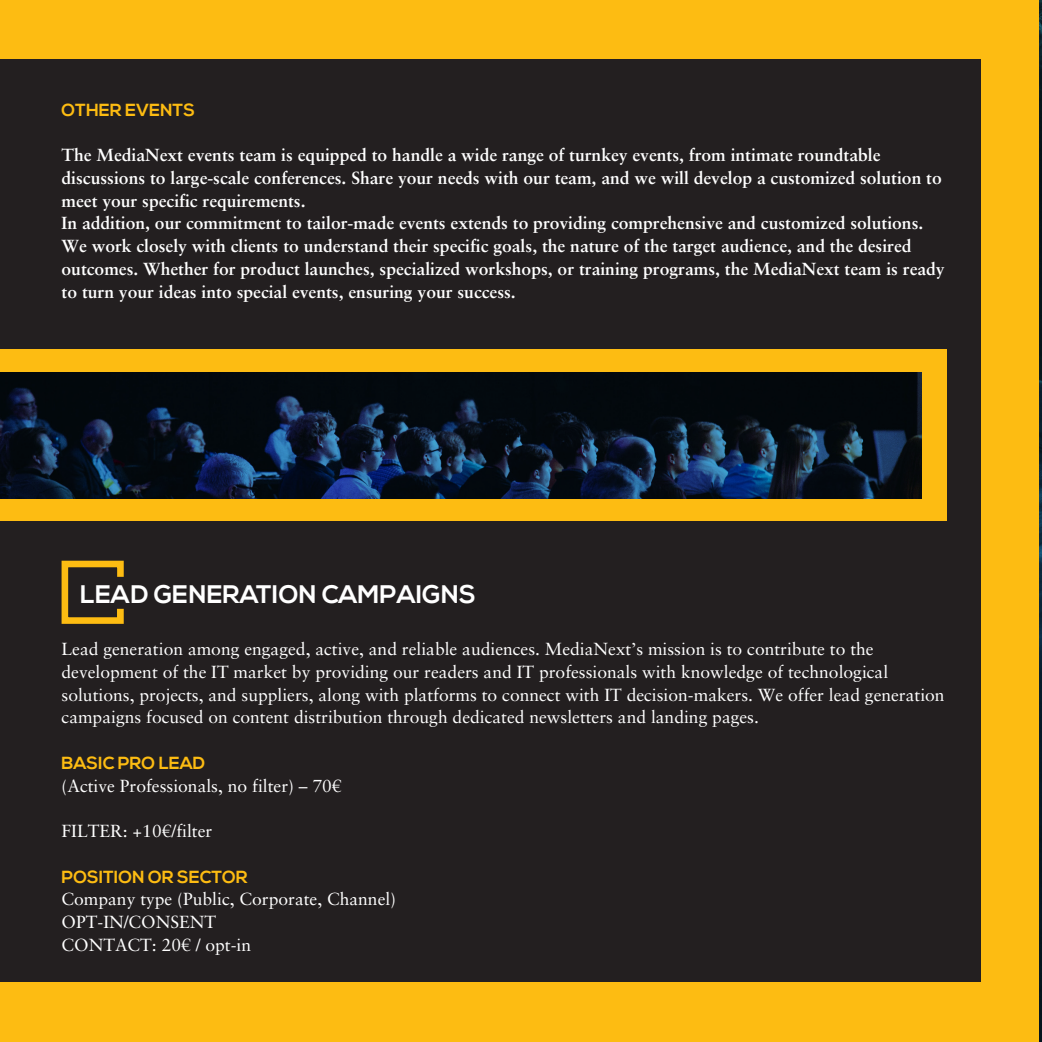
<style>
.page{position:relative;width:1042px;height:1042px;background:#fdbc12}
.page>*{position:absolute;margin:0;border:0;box-sizing:border-box;transform-origin:0 0}
.t1{font:700 25.38px "Nexa";color:#fff}
.t2{font:700 17.5px/22.8px "Sabon LT Std";color:#fff}
.t3{font:17.5px/22.8px "Sabon LT Std";color:#fff}
.t4{font:700 17.5px "Nexa";color:#fdbc12}
</style>
<div class="page">
<div style="left:0;top:60px;width:981px;height:922px;background:#231f20"></div>
<div style="left:0;top:350px;width:946px;height:171px;background:#fdbc12"></div>
<svg style="left:0;top:372px;width:921px;height:127px;background:#0a1626"></svg>
<svg style="left:61px;top:560px;width:63px;height:64px"></svg>
<hr style="left:1039px;top:0;width:3px;height:1042px;background:#008dc3">
<p class="t4" style="left:62px;top:99px;width:135px">OTHER EVENTS</p>
<p class="t2" style="left:62px;top:143px;width:882px">The MediaNext events team is equipped to handle a wide range of turnkey events, from intimate roundtable discussions to large-scale conferences. Share your needs with our team, and we will develop a customized solution to meet your specific requirements.</p>
<p class="t2" style="left:62px;top:211px;width:884px">In addition, our commitment to tailor-made events extends to providing comprehensive and customized solutions.<br>We work closely with clients to understand their specific goals, the nature of the target audience, and the desired outcomes. Whether for product launches, specialized workshops, or training programs, the MediaNext team is ready to turn your ideas into special events, ensuring your success.</p>
<p class="t1" style="left:80px;top:579px;width:397px">LEAD GENERATION CAMPAIGNS</p>
<p class="t3" style="left:62px;top:637px;width:884px">Lead generation among engaged, active, and reliable audiences. MediaNext’s mission is to contribute to the development of the IT market by providing our readers and IT professionals with knowledge of technological solutions, projects, and suppliers, along with platforms to connect with IT decision-makers. We offer lead generation campaigns focused on content distribution through dedicated newsletters and landing pages.</p>
<p class="t4" style="left:62px;top:752px;width:145px">BASIC PRO LEAD</p>
<p class="t3" style="left:62px;top:774px;width:282px">(Active Professionals, no filter) – 70€</p>
<p class="t3" style="left:62px;top:819px;width:152px">FILTER: +10€/filter</p>
<p class="t4" style="left:62px;top:866px;width:188px">POSITION OR SECTOR</p>
<p class="t3" style="left:62px;top:887px;width:336px">Company type (Public, Corporate, Channel)</p>
<p class="t3" style="left:62px;top:910px;width:156px">OPT-IN/CONSENT</p>
<p class="t3" style="left:62px;top:933px;width:191px">CONTACT: 20€ / opt-in</p>
</div>
